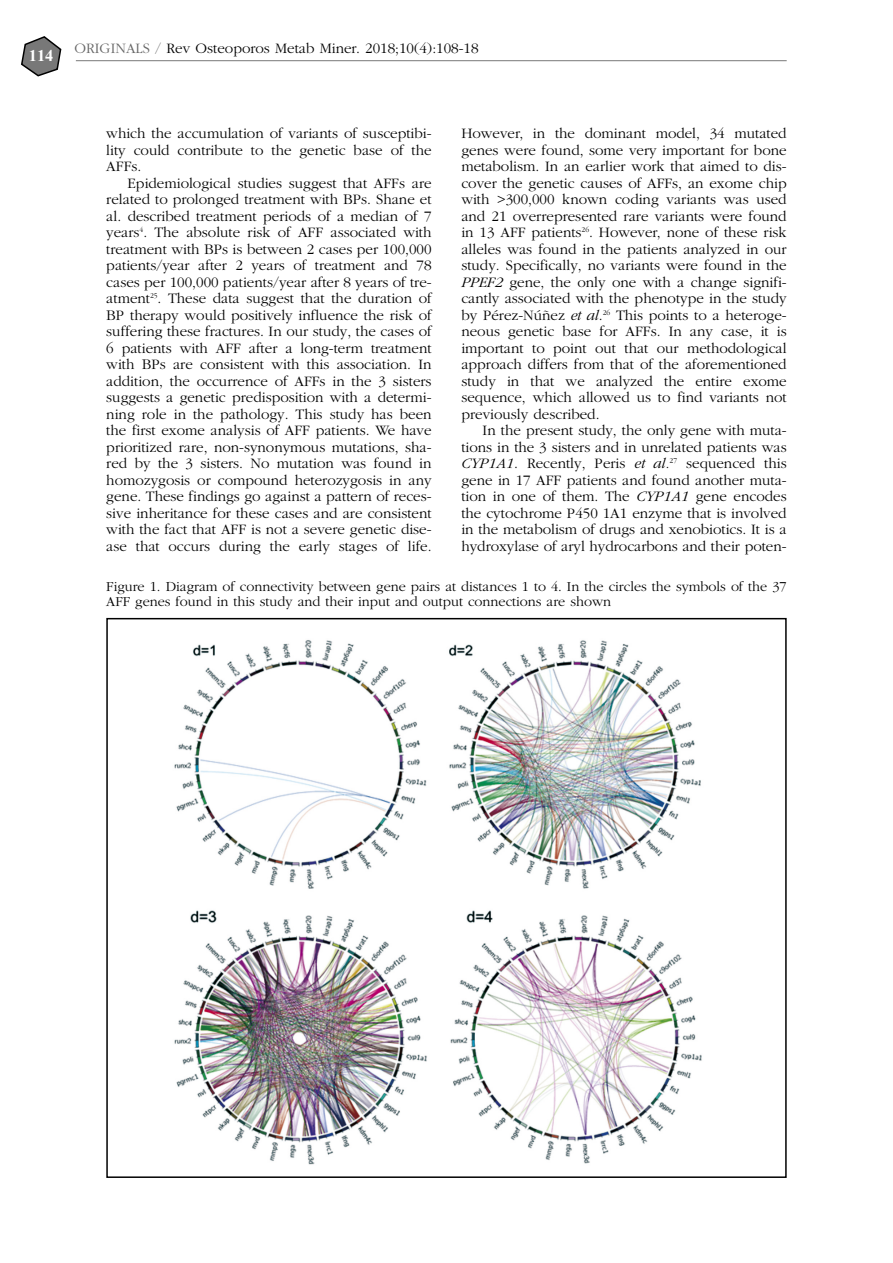
<style>
.page{position:relative;width:893px;height:1263px;background:#fff}
.page>*{position:absolute;margin:0;border:0;box-sizing:border-box;transform-origin:0 0}
.t1{font:700 16.5px "Times New Roman";color:#fff}
.t2{font:300 15px/16.5px "Garamond";color:#000;text-align:justify}
.t3{font:300 14.25px/15px "Garamond";color:#000}
.s1{color:#666}
.s2{font-style:italic}
</style>
<div class="page">
<hr style="left:76px;top:60px;width:711px;height:1px;background:#787878">
<svg style="left:21px;top:36px;width:40px;height:40px"></svg>
<img style="left:174px;top:640px;width:528px;height:525px">
<p class="t1" style="left:29px;top:46px;width:26px">114</p>
<p class="t2" style="left:74px;top:41px;width:406px"><span class="s1">ORIGINALS /</span> Rev Osteoporos Metab Miner. 2018;10(4):108-18</p>
<p class="t2" style="left:461px;top:126px;width:327px">However, in the dominant model, 34 mutated genes were found, some very important for bone metabolism. In an earlier work that aimed to dis&shy;cover the genetic causes of AFFs, an exome chip with &gt;300,000 known coding variants was used and 21 overrepresented rare variants were found in 13 AFF patients<sup>26</sup>. However, none of these risk alleles was found in the patients analyzed in our study. Specifically, no variants were found in the <span class="s2">PPEF2</span> gene, the only one with a change signifi&shy;cantly associated with the phenotype in the study by Pérez-Núñez <span class="s2">et al</span>.<sup>26</sup> This points to a heteroge&shy;neous genetic base for AFFs. In any case, it is important to point out that our methodological approach differs from that of the aforementioned study in that we analyzed the entire exome sequence, which allowed us to find variants not previously described.</p>
<p class="t2" style="left:461px;top:423px;width:327px;text-indent:21px">In the present study, the only gene with muta&shy;tions in the 3 sisters and in unrelated patients was <span class="s2">CYP1A1</span>. Recently, Peris <span class="s2">et al.</span><sup>27</sup> sequenced this gene in 17 AFF patients and found another muta&shy;tion in one of them. The <span class="s2">CYP1A1</span> gene encodes the cytochrome P450 1A1 enzyme that is involved in the metabolism of drugs and xenobiotics. It is a hydroxylase of aryl hydrocarbons and their poten-</p>
<p class="t3" style="left:106px;top:580px;width:682px">Figure 1. Diagram of connectivity between gene pairs at distances 1 to 4. In the circles the symbols of the 37<br>AFF genes found in this study and their input and output connections are shown</p>
<p class="t2" style="left:106px;top:126px;width:327px">which the accumulation of variants of susceptibi&shy;lity could contribute to the genetic base of the AFFs.</p>
<p class="t2" style="left:106px;top:176px;width:327px;text-indent:21px">Epidemiological studies suggest that AFFs are related to prolonged treatment with BPs. Shane et al. described treatment periods of a median of 7 years<sup>4</sup>. The absolute risk of AFF associated with treatment with BPs is between 2 cases per 100,000 patients/year after 2 years of treatment and 78 cases per 100,000 patients/year after 8 years of tre&shy;atment<sup>25</sup>. These data suggest that the duration of BP therapy would positively influence the risk of suffering these fractures. In our study, the cases of 6 patients with AFF after a long-term treatment with BPs are consistent with this association. In addition, the occurrence of AFFs in the 3 sisters suggests a genetic predisposition with a determi&shy;ning role in the pathology. This study has been the first exome analysis of AFF patients. We have prioritized rare, non-synonymous mutations, sha&shy;red by the 3 sisters. No mutation was found in homozygosis or compound heterozygosis in any gene. These findings go against a pattern of reces&shy;sive inheritance for these cases and are consistent with the fact that AFF is not a severe genetic dise&shy;ase that occurs during the early stages of life.</p>
</div>
